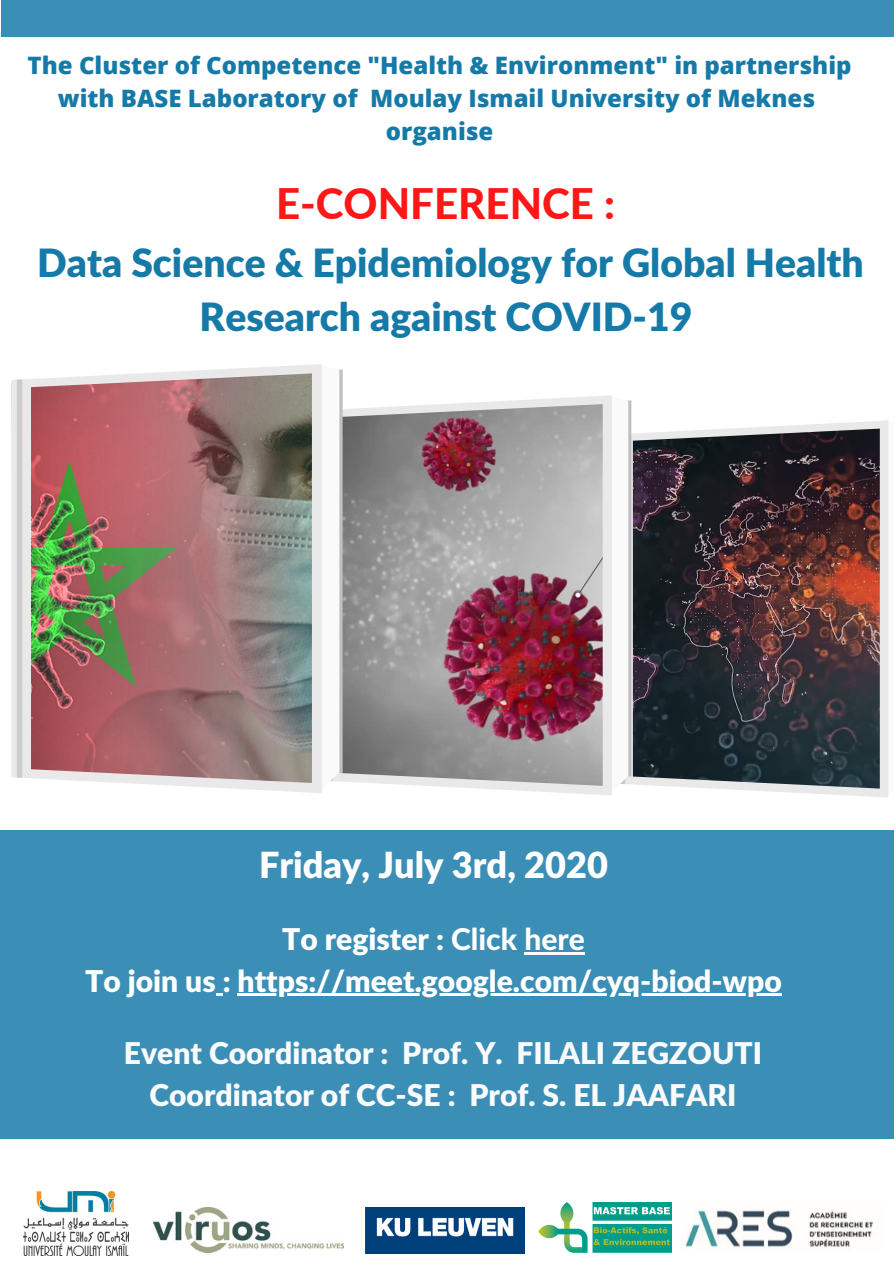
<style>
.page{position:relative;width:894px;height:1264px;background:#fff}
.page>*{position:absolute;margin:0;border:0;box-sizing:border-box;transform-origin:0 0}
.t1{font:800 42px "Lato";color:#ff1616}
.t2{font:900 39px/54.3px "Lato Latin";color:#157aa8;text-align:center}
.t3{font:900 36px "Lato Latin";color:#fff}
.t4{font:900 30px/41.7px "Lato Latin";color:#fafafa;text-align:center}
.t5{font:900 30px/41.7px "Lato Latin";color:#fff;text-align:center}
.t6{font:800 24px/32.7px "Open Sans";color:#157aa8;text-align:center}
.s1{font-weight:800}
</style>
<div class="page">
<div style="left:0;top:830px;width:893px;height:308px;background:#3b8fb6"></div>
<img style="left:24px;top:1191px;width:104px;height:64px">
<img style="left:365px;top:1207px;width:159px;height:46px">
<img style="left:153px;top:1207px;width:190px;height:45px">
<img style="left:685px;top:1210px;width:189px;height:40px">
<img style="left:538px;top:1202px;width:133px;height:50px">
<svg style="left:888px;top:421px;width:1px;height:376px"></svg>
<svg style="left:628px;top:420px;width:260px;height:377px;fill:#e9e9e9"></svg>
<img style="left:632px;top:428px;width:247px;height:360px">
<svg style="left:611px;top:395px;width:17px;height:400px"></svg>
<svg style="left:339px;top:395px;width:272px;height:400px;fill:#e9e9e9"></svg>
<img style="left:341px;top:404px;width:261px;height:381px">
<svg style="left:330px;top:369px;width:9px;height:412px"></svg>
<svg style="left:11px;top:364px;width:311px;height:429px;fill:#e9e9e9"></svg>
<div style="left:17px;top:379px;width:5px;height:399px;background:#ccc"></div>
<img style="left:31px;top:373px;width:281px;height:410px">
<hr style="left:524px;top:952px;width:60px;height:2px;background:#fff">
<svg style="left:216px;top:993px;width:7px;height:3px"></svg>
<hr style="left:237px;top:993px;width:544px;height:3px;background:#fff">
<div style="left:1px;top:0;width:892px;height:37px;background:#3b8fb6"></div>
<p class="t6" style="left:28px;top:49px;width:825px">The Cluster of Competence "Health &amp; Environment" in partnership with BASE Laboratory of Moulay Ismail University of Meknes organise</p>
<h1 class="t1" style="left:276px;top:178px;width:340px">E-CONFERENCE :</h1>
<h2 class="t2" style="left:37px;top:235px;width:827px">Data Science &amp; Epidemiology for Global Health<br>Research against COVID-19</h2>
<h3 class="t3" style="left:259px;top:842px;width:350px">Friday, July 3rd, 2020</h3>
<p class="t5" style="left:85px;top:917px;width:698px">To register : <span class="s1">Click here<br></span>To join us : https://meet.google.com/cyq-biod-wpo</p>
<p class="t4" style="left:124px;top:1031px;width:639px">Event Coordinator : Prof. Y. FILALI ZEGZOUTI<br>Coordinator of CC-SE : Prof. S. EL JAAFARI</p>
</div>
